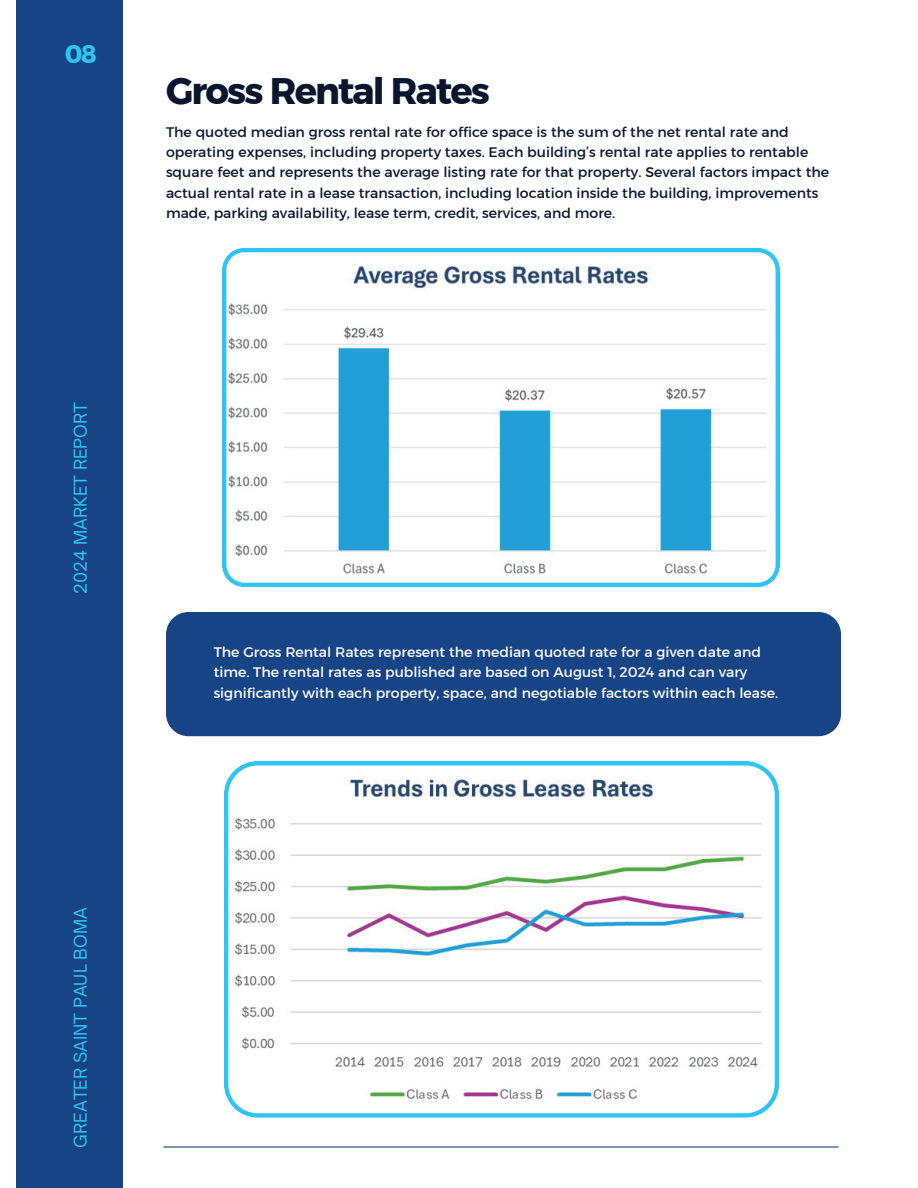
<style>
.page{position:relative;width:918px;height:1188px;background:#fff}
.page>*{position:absolute;margin:0;border:0;box-sizing:border-box;transform-origin:0 0}
.t1{font:36.9px "Kief Montaser Bold";letter-spacing:-.05em;color:#09162d}
.t2{font:25.35px "Kief Montaser Bold";color:#2ec4f3}
.t3{font:16.95px "Open Sauce One";color:#2ec4f3}
.t4{font:14.1px/20.2px "Kief Montaser Regular";color:#09162d}
.t5{font:14.1px/20.2px "Kief Montaser Regular";color:#fff}
</style>
<div class="page">
<div style="left:16px;top:0;width:107px;height:1188px;background:#174484"></div>
<svg style="left:222px;top:248px;width:558px;height:339px"></svg>
<hr style="left:163px;top:1146px;width:676px;height:2px;background:#174484">
<div style="left:166px;top:612px;width:675px;height:124px;background:#174484;border-radius:22px"></div>
<svg style="left:224px;top:761px;width:555px;height:357px"></svg>
<h2 class="t2" style="left:65px;top:39px;width:34px">08</h2>
<h1 class="t1" style="left:166px;top:68px;width:325px">Gross Rental Rates</h1>
<p class="t4" style="left:166px;top:122px;width:665px">The quoted median gross rental rate for office space is the sum of the net rental rate and operating expenses, including property taxes. Each building’s rental rate applies to rentable square feet and represents the average listing rate for that property. Several factors impact the actual rental rate in a lease transaction, including location inside the building, improvements made, parking availability, lease term, credit, services, and more.</p>
<p class="t3" style="left:70px;top:594px;width:193px;rotate:-90deg">2024 MARKET REPORT</p>
<p class="t5" style="left:214px;top:642px;width:566px">The Gross Rental Rates represent the median quoted rate for a given date and time. The rental rates as published are based on August 1, 2024 and can vary significantly with each property, space, and negotiable factors within each lease.</p>
<p class="t3" style="left:70px;top:1148px;width:242px;rotate:-90deg">GREATER SAINT PAUL BOMA</p>
</div>
